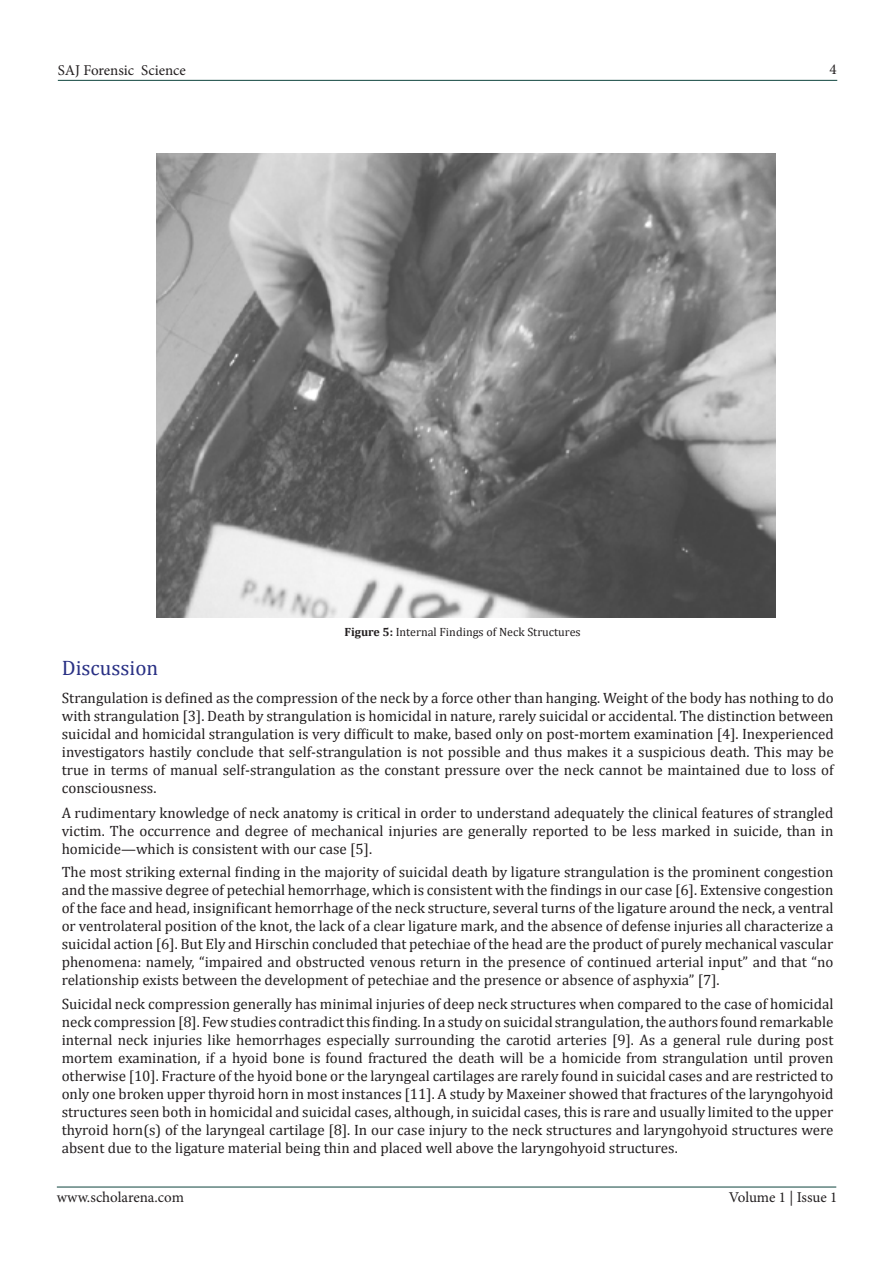
<style>
.page{position:relative;width:893px;height:1263px;background:#fff}
.page>*{position:absolute;margin:0;border:0;box-sizing:border-box;transform-origin:0 0}
.t1{font:21px "Cambria";color:#293084}
.t2{font:15px/18px "Cambria";color:#231f20;text-align:justify}
.t3{font:15px "Minion Pro";letter-spacing:-.005em;color:#231f20}
.t4{font:12px "Cambria";color:#231f20}
.s1{font-weight:700}
</style>
<div class="page">
<hr style="left:58px;top:80px;width:779px;height:1px;background:#0d433d">
<hr style="left:57px;top:1187px;width:779px;height:1px;background:#0d433d">
<img style="left:157px;top:153px;width:619px;height:465px">
<p class="t3" style="left:58px;top:60px;width:78px">SAJ Forensic</p>
<p class="t3" style="left:141px;top:60px;width:46px">Science</p>
<p class="t4" style="left:344px;top:624px;width:238px"><span class="s1">Figure 5:</span> Internal Findings of Neck Structures</p>
<p class="t3" style="left:829px;top:59px;width:9px">4</p>
<p class="t1" style="left:62px;top:655px;width:98px">Discussion</p>
<p class="t2" style="left:62px;top:688px;width:773px">Strangulation is defined as the compression of the neck by a force other than hanging. Weight of the body has nothing to do with strangulation . ]3[ Death by strangulation is homicidal in nature, rarely suicidal or accidental. The distinction between suicidal and homicidal strangulation is very difficult to make, based only on post-mortem examination . ]4[ Inexperienced investigators hastily conclude that self-strangulation is not possible and thus makes it a suspicious death. This may be true in terms of manual self-strangulation as the constant pressure over the neck cannot be maintained due to loss of consciousness.</p>
<p class="t2" style="left:62px;top:804px;width:773px">A rudimentary knowledge of neck anatomy is critical in order to understand adequately the clinical features of strangled victim. The occurrence and degree of mechanical injuries are generally reported to be less marked in suicide, than in homicide—which is consistent with our case . [5]</p>
<p class="t2" style="left:62px;top:862px;width:773px">The most striking external finding in the majority of suicidal death by ligature strangulation is the prominent congestion and the massive degree of petechial hemorrhage, which is consistent with the findings in our case . ]6[ Extensive congestion of the face and head, insignificant hemorrhage of the neck structure, several turns of the ligature around the neck a, ventral or ventrolateral position of the knot, the lack of a clear ligature mark, and the absence of defense injuries all characterize a suicidal action . ]6[ But Ely and Hirschin concluded that petechiae of the head are the product of purely mechanical vascular phenomena: namely “, impaired and obstructed venous return in the presence of continued arterial input” and that “no relationship exists between the development of petechiae and the presence or absence of asphyxia . [7]“</p>
<p class="t2" style="left:62px;top:994px;width:773px">Suicidal neck compression generally has minimal injuries of deep neck structures when compared to the case of homicidal neckcompression . ]8[ Fewstudiescontradictthisfinding In. astudyonsuicidalstrangulation,theauthorsfoundremarkable internal neck injuries like hemorrhages especially surrounding the carotid arteries [ . ]9 As a general rule during post mortem examination, aif hyoid bone is found fractured the death will be a homicide from strangulation until proven otherwise [10 .] Fracture of the hyoid bone or the laryngeal cartilages are rarely found in suicidal cases and are restricted to only one broken upper thyroid horn in most instances [11 A.] study by Maxeiner showed that fractures of the laryngohyoid structures seen both in homicidal and suicidal cases, although in, suicidal cases, this is rare and usually limited to the upper thyroid horn s( ) of the laryngeal cartilage [ I n.]8 our case injury to the neck structures and laryngohyoid structures were absent due to the ligature material being thin and placed well above the laryngohyoid structures.</p>
<p class="t3" style="left:57px;top:1187px;width:129px">www.scholarena.com</p>
<p class="t3" style="left:729px;top:1187px;width:110px">Volume 1 | Issue 1</p>
</div>
